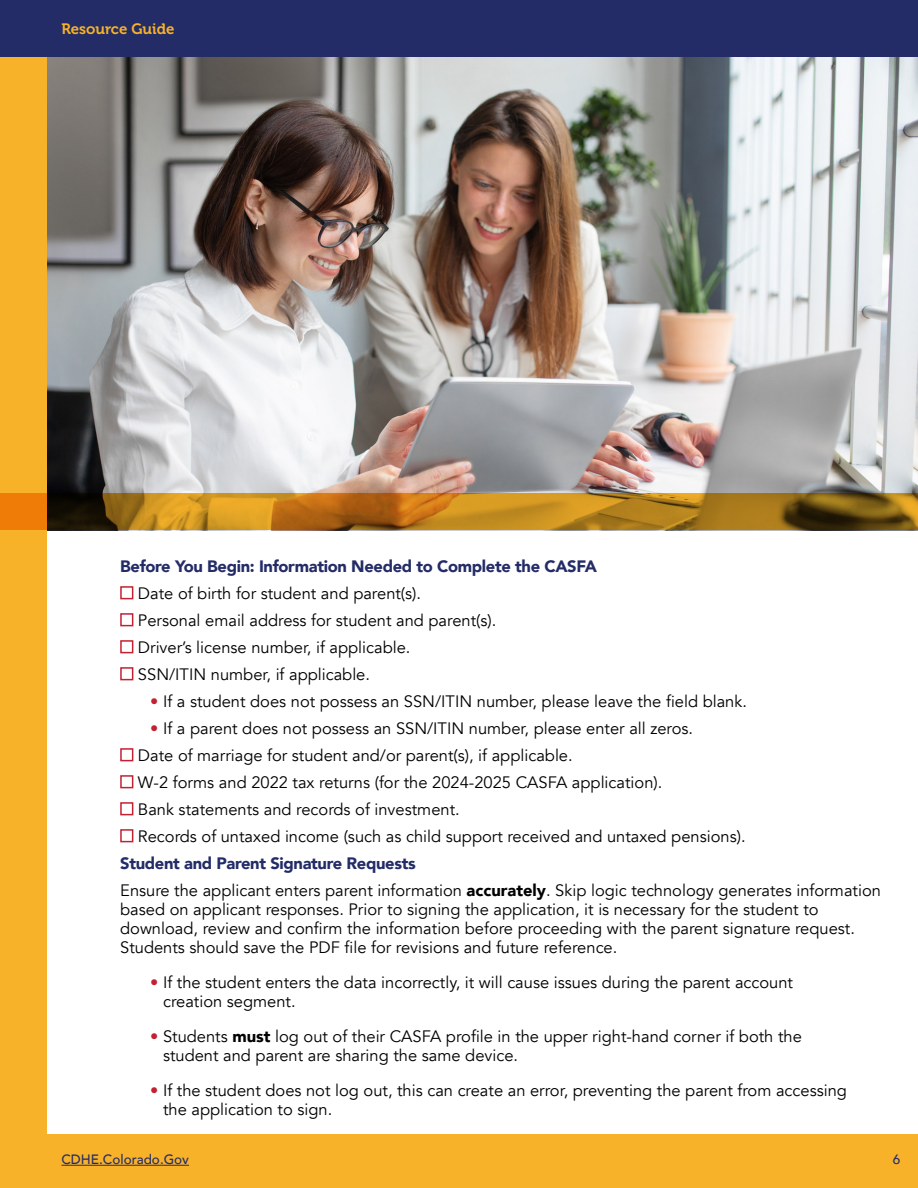
<style>
.page{position:relative;width:918px;height:1188px;background:#fff}
.page>*{position:absolute;margin:0;border:0;box-sizing:border-box;transform-origin:0 0}
.t1{font:16.5px/19.2px "Avenir";color:#000}
.t2{font:900 16.5px "Avenir";letter-spacing:-.02em;color:#232c67}
.t3{font:15px "Museo 700";color:#f7b229}
.t4{font:500 13.5px "Avenir";color:#262d66}
.s1{color:#c32032}
.s2{font-weight:900}
</style>
<div class="page">
<div style="left:0;top:1135px;width:918px;height:53px;background:#f7b229"></div>
<img style="left:46px;top:57px;width:872px;height:437px">
<div style="left:0;top:0;width:46px;height:1188px;background:#f7b229"></div>
<svg style="left:0;top:494px;width:918px;height:36px;background:#a77118"></svg>
<div style="left:120px;top:586px;width:13px;height:13px;border:2px solid #c32032"></div>
<div style="left:120px;top:613px;width:13px;height:13px;border:2px solid #c32032"></div>
<div style="left:120px;top:640px;width:13px;height:13px;border:2px solid #c32032"></div>
<div style="left:120px;top:667px;width:13px;height:13px;border:2px solid #c32032"></div>
<div style="left:120px;top:748px;width:13px;height:13px;border:2px solid #c32032"></div>
<div style="left:120px;top:775px;width:13px;height:13px;border:2px solid #c32032"></div>
<div style="left:120px;top:802px;width:13px;height:13px;border:2px solid #c32032"></div>
<div style="left:120px;top:829px;width:13px;height:13px;border:2px solid #c32032"></div>
<div style="left:0;top:0;width:918px;height:57px;background:#232c67"></div>
<hr style="left:61px;top:1165px;width:128px;height:1px;background:#262d66">
<p class="t3" style="left:61px;top:20px;width:114px">Resource Guide</p>
<h4 class="t2" style="left:120px;top:552px;width:478px">Before You Begin: Information Needed to Complete the CASFA</h4>
<p class="t1" style="left:138px;top:584px;width:282px">Date of birth for student and parent(s).</p>
<p class="t1" style="left:138px;top:611px;width:357px">Personal email address for student and parent(s).</p>
<p class="t1" style="left:138px;top:638px;width:274px">Driver’s license number, if applicable.</p>
<p class="t1" style="left:138px;top:665px;width:231px">SSN/ITIN number, if applicable.</p>
<p class="t1" style="left:150px;top:692px;width:598px"><span class="s1">•</span> If a student does not possess an SSN/ITIN number, please leave the field blank.</p>
<p class="t1" style="left:150px;top:719px;width:542px"><span class="s1">•</span> If a parent does not possess an SSN/ITIN number, please enter all zeros.</p>
<p class="t1" style="left:138px;top:746px;width:433px">Date of marriage for student and/or parent(s), if applicable.</p>
<p class="t1" style="left:138px;top:773px;width:523px">W-2 forms and 2022 tax returns (for the 2024-2025 CASFA application).</p>
<p class="t1" style="left:138px;top:800px;width:320px">Bank statements and records of investment.</p>
<p class="t1" style="left:138px;top:827px;width:606px">Records of untaxed income (such as child support received and untaxed pensions).</p>
<h4 class="t2" style="left:120px;top:849px;width:297px">Student and Parent Signature Requests</h4>
<p class="t1" style="left:120px;top:881px;width:762px">Ensure the applicant enters parent information <span class="s2">accurately</span>. Skip logic technology generates information based on applicant responses. Prior to signing the application, it is necessary for the student to download, review and confirm the information before proceeding with the parent signature request.<br>Students should save the PDF file for revisions and future reference.</p>
<p class="t1" style="left:163px;top:973px;width:632px;text-indent:-13px"><span class="s1">•</span> If the student enters the data incorrectly, it will cause issues during the parent account creation segment.</p>
<p class="t1" style="left:163px;top:1027px;width:640px;text-indent:-13px"><span class="s1">•</span> Students <span class="s2">must</span> log out of their CASFA profile in the upper right-hand corner if both the student and parent are sharing the same device.</p>
<p class="t1" style="left:163px;top:1081px;width:685px;text-indent:-13px"><span class="s1">•</span> If the student does not log out, this can create an error, preventing the parent from accessing the application to sign.</p>
<p class="t4" style="left:61px;top:1148px;width:129px">CDHE.Colorado.Gov</p>
<p class="t4" style="left:893px;top:1148px;width:9px">6</p>
</div>
